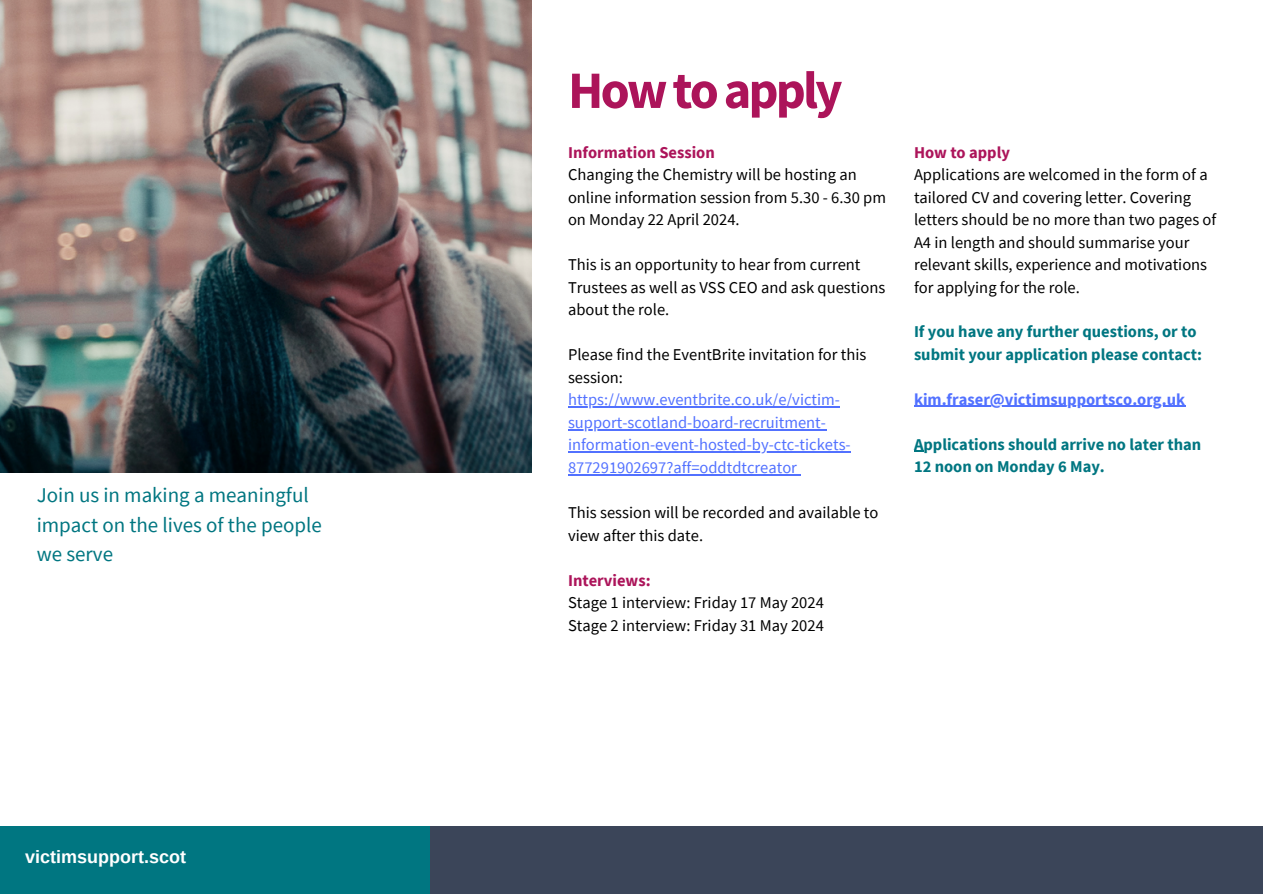
<style>
.page{position:relative;width:1263px;height:894px;background:#fff}
.page>*{position:absolute;margin:0;border:0;box-sizing:border-box;transform-origin:0 0}
.t1{font:700 52.5px "Source Sans Pro";letter-spacing:-.055em;color:#ac145a}
.t2{font:21px/29.2px "Source Sans Pro";color:#007681}
.t3{font:700 18px "Arimo";color:#fff}
.t4{font:16.5px/22.5px "Source Sans Pro";color:#000}
.t5{font:16.5px/22.5px "Source Sans Pro";color:#5271ff}
.t6{font:700 16.5px/22.4px "Source Sans Pro";color:#007681}
.t7{font:700 16.5px "Source Sans Pro";color:#ac145a}
.t8{font:700 16.5px "Source Sans Pro";color:#5271ff}
</style>
<div class="page">
<div style="left:0;top:825px;width:448px;height:68px;background:#007681"></div>
<div style="left:430px;top:825px;width:833px;height:68px;background:#3b4559"></div>
<img style="left:0;top:0;width:532px;height:472px">
<hr style="left:568px;top:406px;width:272px;height:1px;background:#5271ff">
<hr style="left:568px;top:429px;width:258px;height:1px;background:#5271ff">
<hr style="left:568px;top:451px;width:283px;height:1px;background:#5271ff">
<hr style="left:568px;top:474px;width:229px;height:1px;background:#5271ff">
<hr style="left:914px;top:405px;width:271px;height:1px;background:#5271ff">
<h1 class="t2" style="left:37px;top:480px;width:287px">Join us in making a meaningful impact on the lives of the people we serve</h1>
<p class="t3" style="left:25px;top:846px;width:162px">victimsupport.scot</p>
<h2 class="t1" style="left:568px;top:56px;width:276px">Howtoapply</h2>
<p class="t7" style="left:568px;top:141px;width:148px">Information Session</p>
<p class="t4" style="left:568px;top:163px;width:319px">Changing the Chemistry will be hosting an online information session from 5.30 - 6.30 pm on Monday 22 April 2024.</p>
<p class="t4" style="left:568px;top:253px;width:319px">This is an opportunity to hear from current<br>Trustees as well as VSS CEO and ask questions about the role.</p>
<p class="t4" style="left:568px;top:343px;width:300px">Please find the EventBrite invitation for this session:</p>
<p class="t5" style="left:568px;top:388px;width:273px">https://www.eventbrite.co.uk/e/victim-</p>
<p class="t5" style="left:568px;top:410px;width:259px">support-scotland-board-recruitment-</p>
<p class="t5" style="left:568px;top:433px;width:284px">information-event-hosted-by-ctc-tickets-<br>877291902697?aff=oddtdtcreator</p>
<p class="t4" style="left:568px;top:500px;width:312px">This session will be recorded and available to view after this date.</p>
<p class="t7" style="left:568px;top:569px;width:84px">Interviews:</p>
<p class="t4" style="left:568px;top:590px;width:257px">Stage 1 interview: Friday 17 May 2024</p>
<p class="t4" style="left:568px;top:613px;width:257px">Stage 2 interview: Friday 31 May 2024</p>
<h3 class="t7" style="left:914px;top:142px;width:97px">How to apply</h3>
<h3 class="t4" style="left:914px;top:163px;width:304px">Applications are welcomed in the form of a tailored CV and covering letter. Covering letters should be no more than two pages of A4 in length and should summarise your relevant skills, experience and motivations for applying for the role.</h3>
<h3 class="t6" style="left:914px;top:320px;width:289px">If you have any further questions, or to submit your application please contact:</h3>
<h3 class="t8" style="left:914px;top:388px;width:273px">kim.fraser@victimsupportsco.org.uk</h3>
<p class="t6" style="left:914px;top:432px;width:289px">Applications should arrive no later than<br>12 noon on Monday 6 May.</p>
</div>
